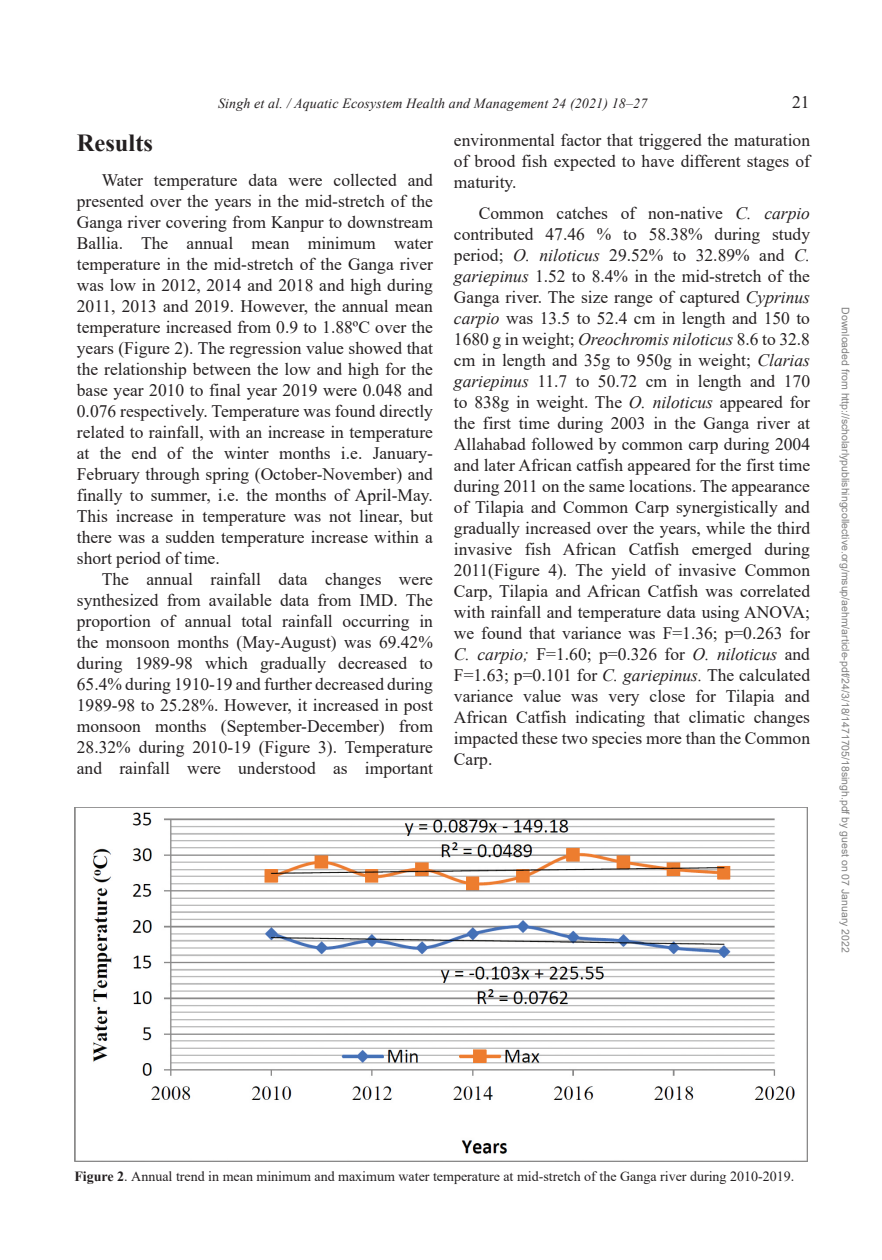
<style>
.page{position:relative;width:882px;height:1260px;background:#fff}
.page>*{position:absolute;margin:0;border:0;box-sizing:border-box;transform-origin:0 0}
._06_Level1{font:700 24.5px "Times New Roman";color:#231f20}
._07_Indentpara{font:17.5px/21px "Times New Roman";color:#231f20;text-align:justify}
._07_Indentpara_withs{font:17.5px/21px "Times New Roman";color:#231f20;text-align:justify}
._11_Caption{font:14px "Times New Roman";color:#231f20}
.t1{font:italic 14px "Times New Roman";letter-spacing:.01em;color:#231f20}
.t2{font:10.5px "Arial";color:#808080}
.s1{font-style:italic}
.s2{font-weight:700}
</style>
<div class="page">
<img style="left:74px;top:807px;width:734px;height:354px">
<p class="t1" style="left:218px;top:94px;width:431px">Singh et al. / Aquatic Ecosystem Health and Management 24 (2021) 18–27</p>
<p class="_07_Indentpara_withs" style="left:792px;top:91px;width:19px">21</p>
<p class="_06_Level1" style="left:77px;top:125px;width:78px">Results</p>
<p class="_07_Indentpara" style="left:77px;top:169px;width:358px;text-indent:25px">Water temperature data were collected and presented over the years in the mid-stretch of the Ganga river covering from Kanpur to downstream Ballia. The annual mean minimum water temperature in the mid-stretch of the Ganga river was low in 2012, 2014 and 2018 and high during 2011, 2013 and 2019. However, the annual mean temperature increased from 0.9 to 1.88ºC over the years (Figure 2). The regression value showed that the relationship between the low and high for the base year 2010 to final year 2019 were 0.048 and 0.076 respectively. Temperature was found directly related to rainfall, with an increase in temperature at the end of the winter months i.e. January-February through spring (October-November) and finally to summer, i.e. the months of April-May.<br>This increase in temperature was not linear, but there was a sudden temperature increase within a short period of time.</p>
<p class="_07_Indentpara" style="left:77px;top:568px;width:358px;text-indent:25px">The annual rainfall data changes were synthesized from available data from IMD. The proportion of annual total rainfall occurring in the monsoon months (May-August) was 69.42% during 1989-98 which gradually decreased to 65.4% during 1910-19 and further decreased during 1989-98 to 25.28%. However, it increased in post monsoon months (September-December) from 28.32% during 2010-19 (Figure 3). Temperature and rainfall were understood as important</p>
<p class="_07_Indentpara" style="left:454px;top:129px;width:358px">environmental factor that triggered the maturation of brood fish expected to have different stages of maturity.</p>
<p class="_07_Indentpara_withs" style="left:454px;top:202px;width:358px;text-indent:25px">Common catches of non-native <span class="s1">C. carpio </span>contributed 47.46 % to 58.38% during study period; <span class="s1">O. niloticus</span> 29.52% to 32.89% and <span class="s1">C. gariepinus</span> 1.52 to 8.4% in the mid-stretch of the Ganga river. The size range of captured <span class="s1">Cyprinus carpio</span> was 13.5 to 52.4 cm in length and 150 to 1680 g in weight; <span class="s1">Oreochromis niloticus</span> 8.6 to 32.8 cm in length and 35g to 950g in weight; <span class="s1">Clarias gariepinus</span> 11.7 to 50.72 cm in length and 170 to 838g in weight. The <span class="s1">O. niloticus</span> appeared for the first time during 2003 in the Ganga river at Allahabad followed by common carp during 2004 and later African catfish appeared for the first time during 2011 on the same locations. The appearance of Tilapia and Common Carp synergistically and gradually increased over the years, while the third invasive fish African Catfish emerged during 2011(Figure 4). The yield of invasive Common Carp, Tilapia and African Catfish was correlated with rainfall and temperature data using ANOVA; we found that variance was F=1.36; p=0.263 for <span class="s1">C. carpio;</span> F=1.60; p=0.326 for <span class="s1">O. niloticus</span> and F=1.63; p=0.101 for <span class="s1">C. gariepinus.</span> The calculated variance value was very close for Tilapia and African Catfish indicating that climatic changes impacted these two species more than the Common Carp.</p>
<p class="t2" style="left:849px;top:307px;width:647px;rotate:90deg">Downloaded from http://scholarlypublishingcollective.org/msup/aehm/article-pdf/24/3/18/1471705/18singh.pdf by guest on 07 January 2022</p>
<p class="_11_Caption" style="left:74px;top:1166px;width:721px"><span class="s2">Figure 2</span>. Annual trend in mean minimum and maximum water temperature at mid-stretch of the Ganga river during 2010-2019.</p>
</div>
